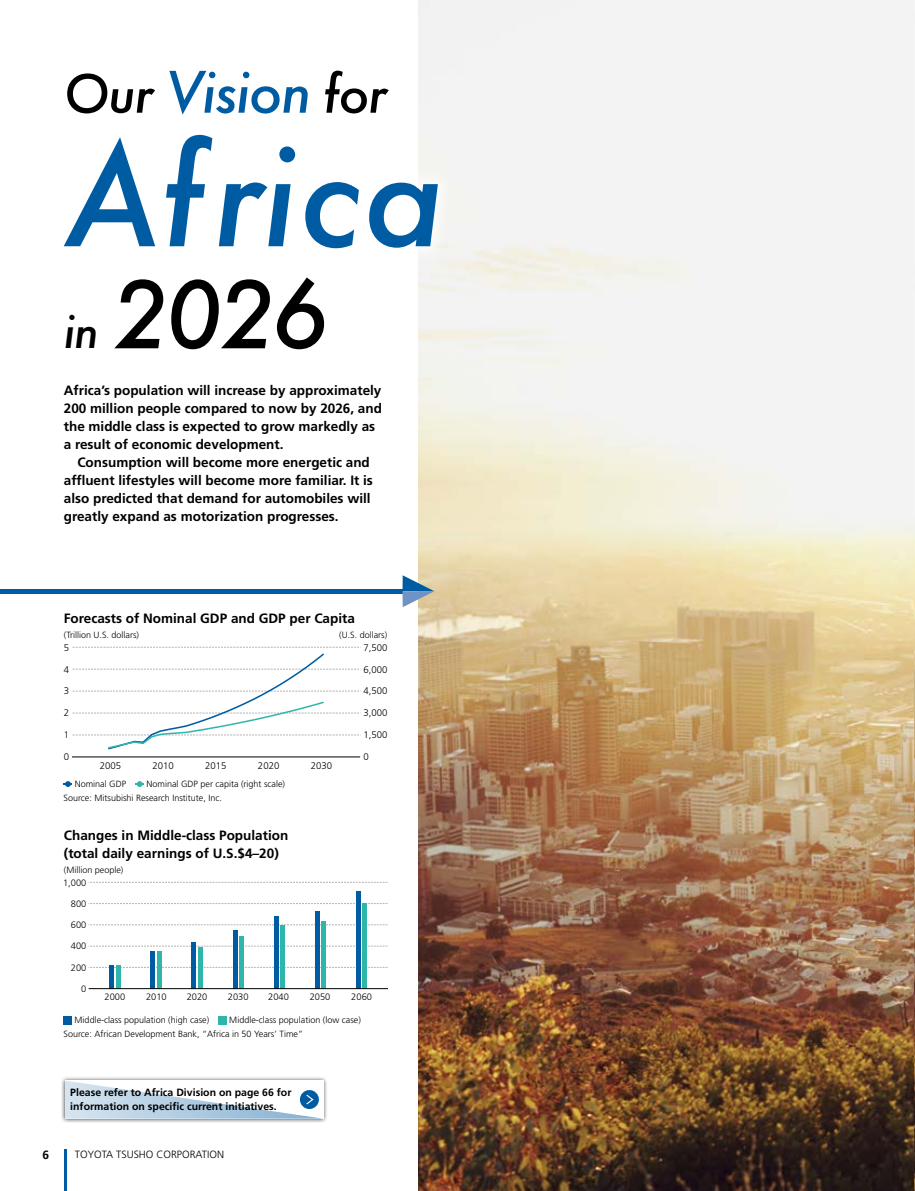
<style>
.page{position:relative;width:915px;height:1191px;background:#fff}
.page>*{position:absolute;margin:0;border:0;box-sizing:border-box;transform-origin:0 0}
.t1{font:italic 500 135px "Futura";letter-spacing:.015em;color:#005ca2}
.t2{font:italic 500 90px "Futura";color:#000}
.t3{font:italic 500 51px "Futura";letter-spacing:-.025em;color:#000}
.t4{font:700 13.5px/18px "Frutiger LT Std";color:#000}
.t5{font:700 12px "Frutiger LT Std";color:#000}
.t6{font:700 10.5px/13.5px "Frutiger LT Std";color:#000}
.t7{font:300 10.5px "Frutiger LT Std";color:#000}
.t8{font:300 9.6px "Frutiger LT Std";color:#000}
.t9{font:300 9.3px "Frutiger LT Std";color:#000}
.t10{font:300 9px/13.5px "Frutiger LT Std";color:#000}
.s1{font-size:55.5px;color:#005ca2}
.s2{font-size:45px}
</style>
<div class="page">
<div style="left:60px;top:1075px;width:268px;height:48px;background:#000;opacity:.75"></div>
<svg style="left:65px;top:1080px;width:258px;height:38px"></svg>
<hr style="left:64px;top:1148px;width:3px;height:43px;background:#005ca2">
<hr style="left:0;top:589px;width:402px;height:4px;background:#005ca2">
<img style="left:418px;top:0;width:496px;height:1191px">
<img style="left:914px;top:0;width:1px;height:1191px">
<div style="left:46px;top:53px;width:409px;height:314px;background:#fff"></div>
<svg style="left:402px;top:575px;width:32px;height:32px"></svg>
<hr style="left:72px;top:756px;width:288px;height:1px;background:#000">
<svg style="left:72px;top:647px;width:289px;height:103px"></svg>
<svg style="left:64px;top:781px;width:8px;height:6px"></svg>
<svg style="left:135px;top:781px;width:9px;height:6px"></svg>
<svg style="left:90px;top:967px;width:297px;height:1px"></svg>
<svg style="left:90px;top:946px;width:297px;height:1px"></svg>
<svg style="left:90px;top:924px;width:297px;height:1px"></svg>
<svg style="left:90px;top:903px;width:297px;height:1px"></svg>
<svg style="left:90px;top:882px;width:297px;height:1px"></svg>
<div style="left:115px;top:965px;width:5px;height:23px;background:#2eb6aa"></div>
<div style="left:156px;top:951px;width:5px;height:37px;background:#2eb6aa"></div>
<div style="left:197px;top:947px;width:5px;height:41px;background:#2eb6aa"></div>
<hr style="left:239px;top:936px;width:4px;height:52px;background:#2eb6aa">
<hr style="left:280px;top:924px;width:4px;height:64px;background:#2eb6aa">
<hr style="left:321px;top:920px;width:4px;height:68px;background:#2eb6aa">
<hr style="left:362px;top:903px;width:4px;height:85px;background:#2eb6aa">
<div style="left:109px;top:965px;width:5px;height:23px;background:#005ca2"></div>
<div style="left:150px;top:951px;width:5px;height:37px;background:#005ca2"></div>
<div style="left:191px;top:942px;width:5px;height:46px;background:#005ca2"></div>
<div style="left:232px;top:930px;width:5px;height:58px;background:#005ca2"></div>
<div style="left:273px;top:916px;width:5px;height:72px;background:#005ca2"></div>
<div style="left:314px;top:911px;width:5px;height:77px;background:#005ca2"></div>
<div style="left:355px;top:891px;width:5px;height:97px;background:#005ca2"></div>
<hr style="left:89px;top:988px;width:298px;height:1px;background:#000">
<div style="left:64px;top:1016px;width:8px;height:8px;background:#005ca2"></div>
<div style="left:218px;top:1016px;width:9px;height:8px;background:#2eb6aa"></div>
<h3 class="t3" style="left:64px;top:59px;width:325px">Our <span class="s1">Vision</span> for</h3>
<h1 class="t1" style="left:64px;top:103px;width:382px">Africa</h1>
<h2 class="t2" style="left:64px;top:253px;width:266px"><span class="s2">in</span> 2026</h2>
<p class="t4" style="left:64px;top:381px;width:319px">Africa’s population will increase by approximately 200 million people compared to now by 2026, and the middle class is expected to grow markedly as a result of economic development.</p>
<p class="t4" style="left:64px;top:453px;width:310px;text-indent:14px">Consumption will become more energetic and affluent lifestyles will become more familiar. It is also predicted that demand for automobiles will greatly expand as motorization progresses.</p>
<p class="t4" style="left:64px;top:609px;width:292px">Forecasts of Nominal GDP and GDP per Capita</p>
<p class="t10" style="left:64px;top:628px;width:77px">(Trillion U.S. dollars)</p>
<p class="t10" style="left:339px;top:628px;width:50px">(U.S. dollars)</p>
<p class="t8" style="left:64px;top:642px;width:7px">5</p>
<p class="t8" style="left:64px;top:664px;width:7px">4</p>
<p class="t8" style="left:64px;top:685px;width:7px">3</p>
<p class="t8" style="left:64px;top:707px;width:7px">2</p>
<p class="t8" style="left:64px;top:729px;width:7px">1</p>
<p class="t8" style="left:64px;top:751px;width:7px">0</p>
<p class="t8" style="left:100px;top:760px;width:23px">2005</p>
<p class="t8" style="left:152px;top:760px;width:23px">2010</p>
<p class="t8" style="left:205px;top:760px;width:23px">2015</p>
<p class="t8" style="left:258px;top:760px;width:23px">2020</p>
<p class="t8" style="left:310px;top:760px;width:23px">2030</p>
<p class="t10" style="left:64px;top:777px;width:223px;text-indent:83px">Nominal GDP per capita (right scale)<br>Source: Mitsubishi Research Institute, Inc.</p>
<p class="t4" style="left:64px;top:826px;width:226px">Changes in Middle-class Population (total daily earnings of U.S.$4–20)</p>
<p class="t10" style="left:64px;top:863px;width:61px">(Million people)</p>
<p class="t10" style="left:75px;top:777px;width:53px">Nominal GDP</p>
<p class="t9" style="left:63px;top:877px;width:25px">1,000</p>
<p class="t9" style="left:71px;top:898px;width:17px">800</p>
<p class="t9" style="left:71px;top:919px;width:17px">600</p>
<p class="t9" style="left:71px;top:941px;width:17px">400</p>
<p class="t9" style="left:71px;top:962px;width:17px">200</p>
<p class="t8" style="left:363px;top:642px;width:26px">7,500</p>
<p class="t8" style="left:363px;top:664px;width:26px">6,000</p>
<p class="t8" style="left:363px;top:685px;width:26px">4,500</p>
<p class="t8" style="left:363px;top:707px;width:26px">3,000</p>
<p class="t8" style="left:363px;top:729px;width:26px">1,500</p>
<p class="t8" style="left:363px;top:751px;width:7px">0</p>
<p class="t9" style="left:81px;top:983px;width:7px">0</p>
<p class="t9" style="left:105px;top:991px;width:22px">2000</p>
<p class="t9" style="left:146px;top:991px;width:22px">2010</p>
<p class="t9" style="left:187px;top:991px;width:22px">2020</p>
<p class="t9" style="left:228px;top:991px;width:22px">2030</p>
<p class="t9" style="left:268px;top:991px;width:22px">2040</p>
<p class="t9" style="left:309px;top:991px;width:22px">2050</p>
<p class="t9" style="left:351px;top:991px;width:22px">2060</p>
<p class="t10" style="left:64px;top:1013px;width:299px;text-indent:166px">Middle-class population (low case)<br>Source: African Development Bank, “Africa in 50 Years’ Time”</p>
<p class="t10" style="left:75px;top:1013px;width:136px">Middle-class population (high case)</p>
<p class="t6" style="left:70px;top:1086px;width:222px">Please refer to Africa Division on page 66 for information on specific current initiatives.</p>
<p class="t5" style="left:43px;top:1147px;width:8px">6</p>
<p class="t7" style="left:75px;top:1148px;width:151px">TOYOTA TSUSHO CORPORATION</p>
</div>
